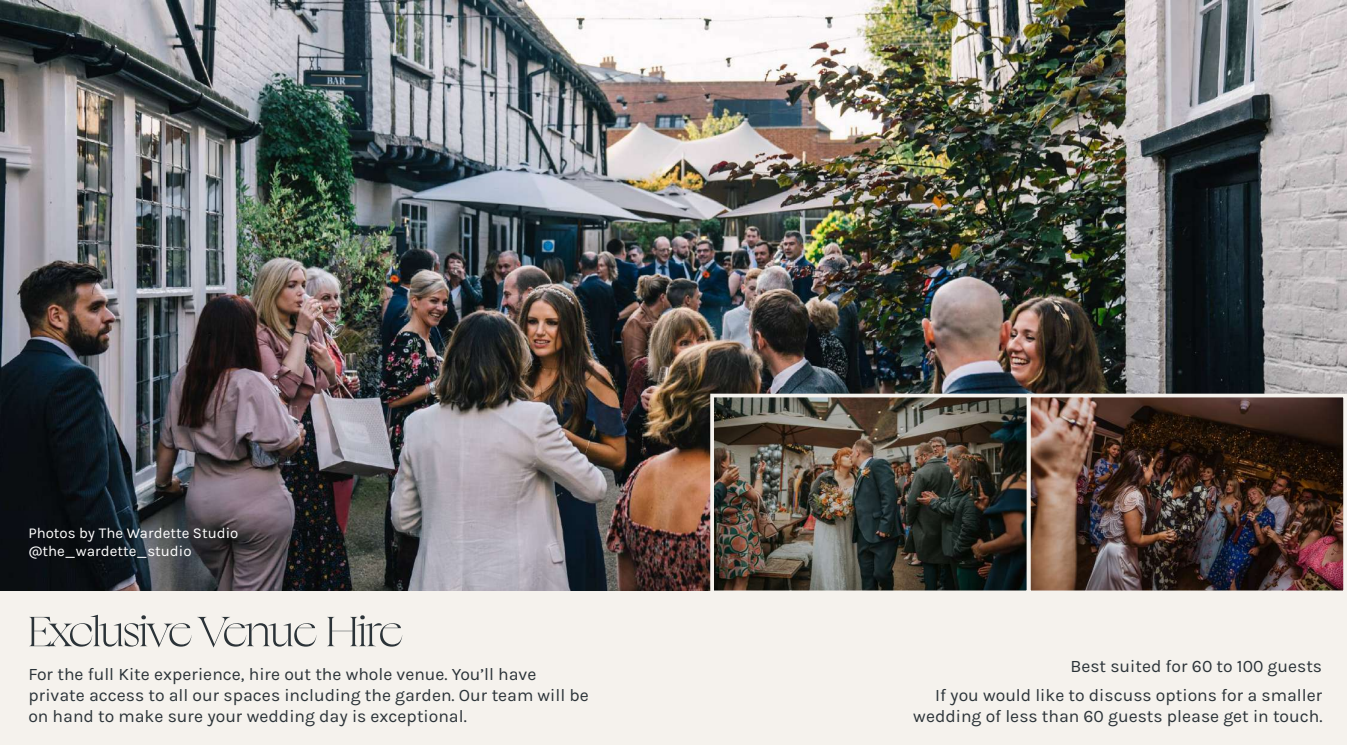
<style>
.page{position:relative;width:1347px;height:745px;background:#fff}
.page>*{position:absolute;margin:0;border:0;box-sizing:border-box;transform-origin:0 0}
.t1{font:45px "Boogy Brut Poster WEBL White";color:#2b3338;scale:1.11 1}
.t2{font:17.5px/21px "Karla";color:#2b3338}
.t3{font:15px/18px "Karla";color:#fff}
</style>
<div class="page">
<div style="left:1px;top:1px;width:1345px;height:743px;background:#f5f2ed"></div>
<img style="left:0;top:1px;width:1346px;height:589px">
<img style="left:715px;top:398px;width:626px;height:191px">
<div style="left:1026px;top:393px;width:320px;height:201px;border:4px solid #f5f2ed"></div>
<div style="left:710px;top:393px;width:320px;height:201px;border:4px solid #f5f2ed"></div>
<p class="t3" style="left:28px;top:523px;width:211px">Photos by The Wardette Studio @the_wardette_studio</p>
<h1 class="t1" style="left:28px;top:604px;width:338px">Exclusive Venue Hire</h1>
<p class="t2" style="left:28px;top:664px;width:562px">For the full Kite experience, hire out the whole venue. You’ll have private access to all our spaces including the garden. Our team will be on hand to make sure your wedding day is exceptional.</p>
<p class="t2" style="left:935px;top:651px;width:389px;line-height:29px;text-align:right">Best suited for 60 to 100 guests<br>If you would like to discuss options for a smaller</p>
<p class="t2" style="left:913px;top:706px;width:410px">wedding of less than 60 guests please get in touch.</p>
</div>
